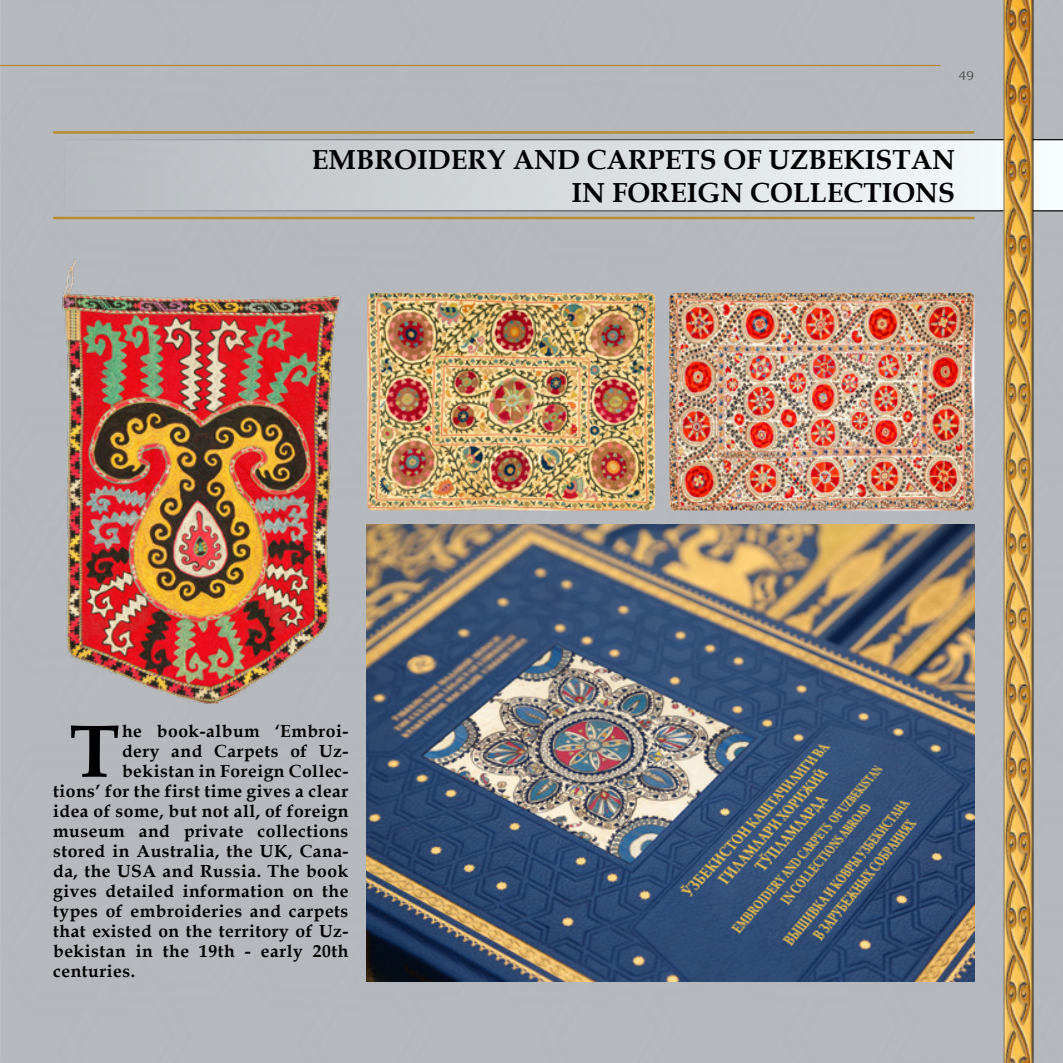
<style>
.page{position:relative;width:1063px;height:1063px;background:#fff}
.page>*{position:absolute;margin:0;border:0;box-sizing:border-box;transform-origin:0 0}
.t1{font:700 75.12px "Book Antiqua";color:#000}
.t2{font:700 27.5px/33px "SS Book Antiqua";color:#000;text-align:right}
.t3{font:700 17.5px "Book Antiqua";letter-spacing:.03em;color:#000}
.t4{font:12.5px "Bookman Old Style";color:#4d4d4f}
</style>
<div class="page">
<div style="left:2px;top:0;width:1061px;height:1063px;background:#b5b9bd"></div>
<hr style="left:0;top:65px;width:940px;height:1px;background:#b88b30">
<svg style="left:64px;top:139px;width:999px;height:72px;background:#d2d6d8"></svg>
<hr style="left:53px;top:217px;width:921px;height:2px;background:#b88b30">
<hr style="left:53px;top:131px;width:921px;height:3px;background:#b88b30">
<img style="left:1003px;top:1px;width:32px;height:1062px">
<img style="left:366px;top:525px;width:608px;height:456px">
<img style="left:669px;top:293px;width:305px;height:217px">
<img style="left:51px;top:253px;width:297px;height:457px">
<img style="left:367px;top:293px;width:288px;height:217px">
<p class="t4" style="left:959px;top:67px;width:17px">49</p>
<h2 class="t2" style="left:312px;top:143px;width:645px">EMBROIDERY AND CARPETS OF UZBEKISTAN<br>IN FOREIGN COLLECTIONS</h2>
<h1 class="t1" style="left:70px;top:700px;width:52px">T</h1>
<p class="t3" style="left:122px;top:719px;width:228px">he book-album ‘Embroi-</p>
<p class="t3" style="left:122px;top:739px;width:228px">dery and Carpets of Uz-</p>
<p class="t3" style="left:122px;top:759px;width:228px">bekistan in Foreign Collec-</p>
<p class="t3" style="left:53px;top:779px;width:297px">tions’ for the first time gives a clear</p>
<p class="t3" style="left:53px;top:799px;width:297px">idea of some, but not all, of foreign</p>
<p class="t3" style="left:53px;top:819px;width:297px">museum and private collections</p>
<p class="t3" style="left:53px;top:839px;width:297px">stored in Australia, the UK, Cana-</p>
<p class="t3" style="left:53px;top:859px;width:297px">da, the USA and Russia. The book</p>
<p class="t3" style="left:53px;top:879px;width:297px">gives detailed information on the</p>
<p class="t3" style="left:53px;top:899px;width:297px">types of embroideries and carpets</p>
<p class="t3" style="left:53px;top:919px;width:297px">that existed on the territory of Uz-</p>
<p class="t3" style="left:53px;top:939px;width:297px">bekistan in the 19th - early 20th</p>
<p class="t3" style="left:53px;top:959px;width:83px">centuries.</p>
</div>
